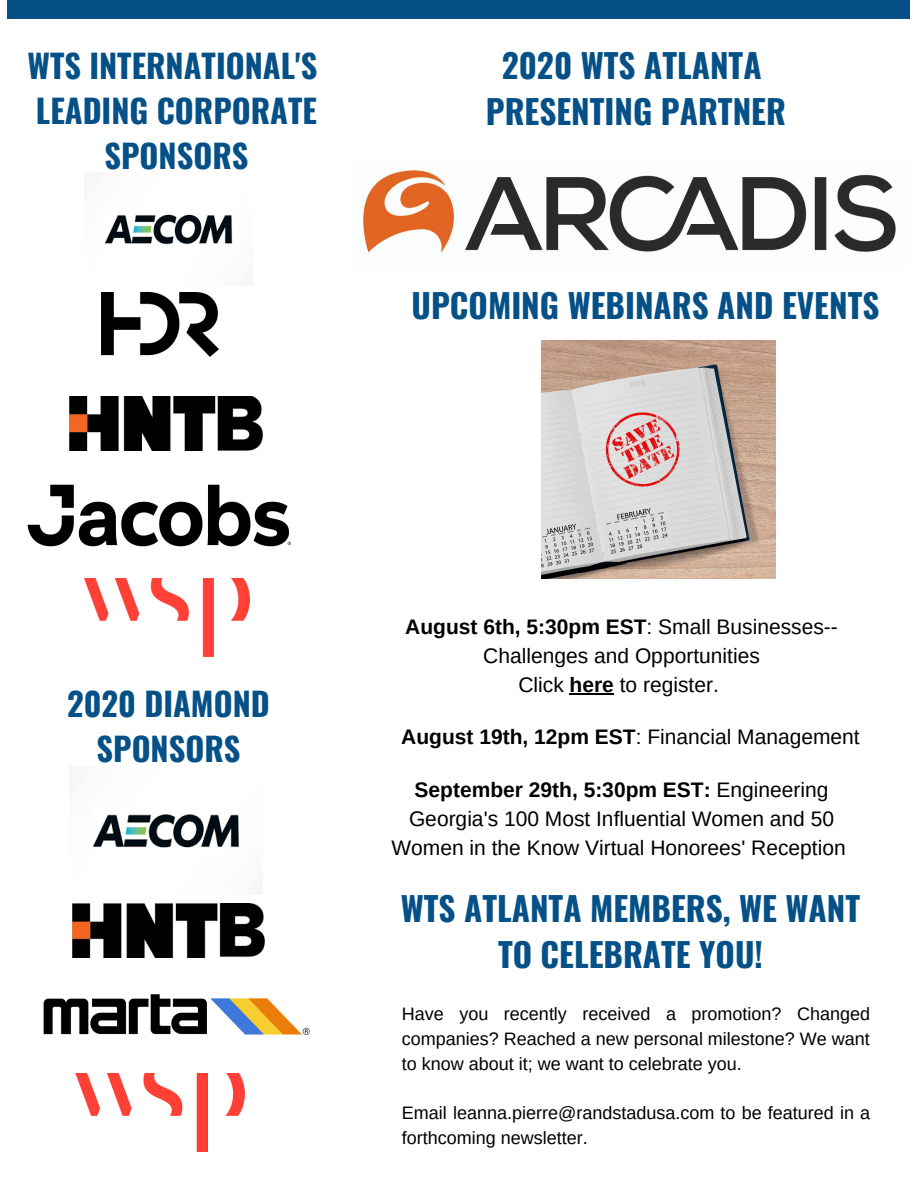
<style>
.page{position:relative;width:918px;height:1188px;background:#fff}
.page>*{position:absolute;margin:0;border:0;box-sizing:border-box;transform-origin:0 0}
.t1{font:700 33.15px/46.2px "Oswald";color:#055087;text-align:center}
.t2{font:700 32.4px/45px "Oswald";color:#055087;text-align:center}
.t3{font:21px/29.2px "Arimo";color:#000;text-align:center}
.t4{font:18px/24.8px "Arimo";color:#000;text-align:justify}
.s1{font-weight:700}
</style>
<div class="page">
<div style="left:8px;top:0;width:902px;height:19px;background:#055087"></div>
<img style="left:102px;top:293px;width:117px;height:64px">
<img style="left:69px;top:397px;width:194px;height:54px">
<img style="left:84px;top:578px;width:165px;height:79px">
<img style="left:104px;top:214px;width:129px;height:31px">
<img style="left:73px;top:904px;width:191px;height:54px">
<img style="left:76px;top:1073px;width:169px;height:79px">
<img style="left:93px;top:814px;width:146px;height:34px">
<img style="left:362px;top:169px;width:534px;height:84px">
<img style="left:43px;top:994px;width:267px;height:41px">
<img style="left:27px;top:484px;width:265px;height:63px">
<img style="left:542px;top:341px;width:234px;height:237px">
<hr style="left:570px;top:693px;width:44px;height:2px;background:#000">
<h2 class="t2" style="left:27px;top:42px;width:291px">WTS INTERNATIONAL'S<br>LEADING CORPORATE<br>SPONSORS</h2>
<h1 class="t1" style="left:486px;top:41px;width:302px">2020 WTS ATLANTA<br>PRESENTING PARTNER</h1>
<h1 class="t1" style="left:412px;top:281px;width:469px">UPCOMING WEBINARS AND EVENTS</h1>
<h2 class="t2" style="left:67px;top:680px;width:204px">2020 DIAMOND<br>SPONSORS</h2>
<p class="t3" style="left:405px;top:612px;width:434px"><span class="s1">August 6th, 5:30pm EST</span>: Small Businesses--<br>Challenges and Opportunities<br>Click <span class="s1">here</span> to register.</p>
<p class="t3" style="left:401px;top:722px;width:460px"><span class="s1">August 19th, 12pm EST</span>: Financial Management</p>
<p class="t3" style="left:392px;top:775px;width:456px"><span class="s1">September 29th, 5:30pm EST:</span> Engineering<br>Georgia's 100 Most Influential Women and 50<br>Women in the Know Virtual Honorees' Reception</p>
<h1 class="t1" style="left:401px;top:884px;width:461px">WTS ATLANTA MEMBERS, WE WANT<br>TO CELEBRATE YOU!</h1>
<p class="t4" style="left:402px;top:1002px;width:470px">Have you recently received a promotion? Changed companies? Reached a new personal milestone? We want to know about it; we want to celebrate you.</p>
<p class="t4" style="left:402px;top:1101px;width:470px">Email leanna.pierre@randstadusa.com to be featured in a forthcoming newsletter.</p>
</div>
